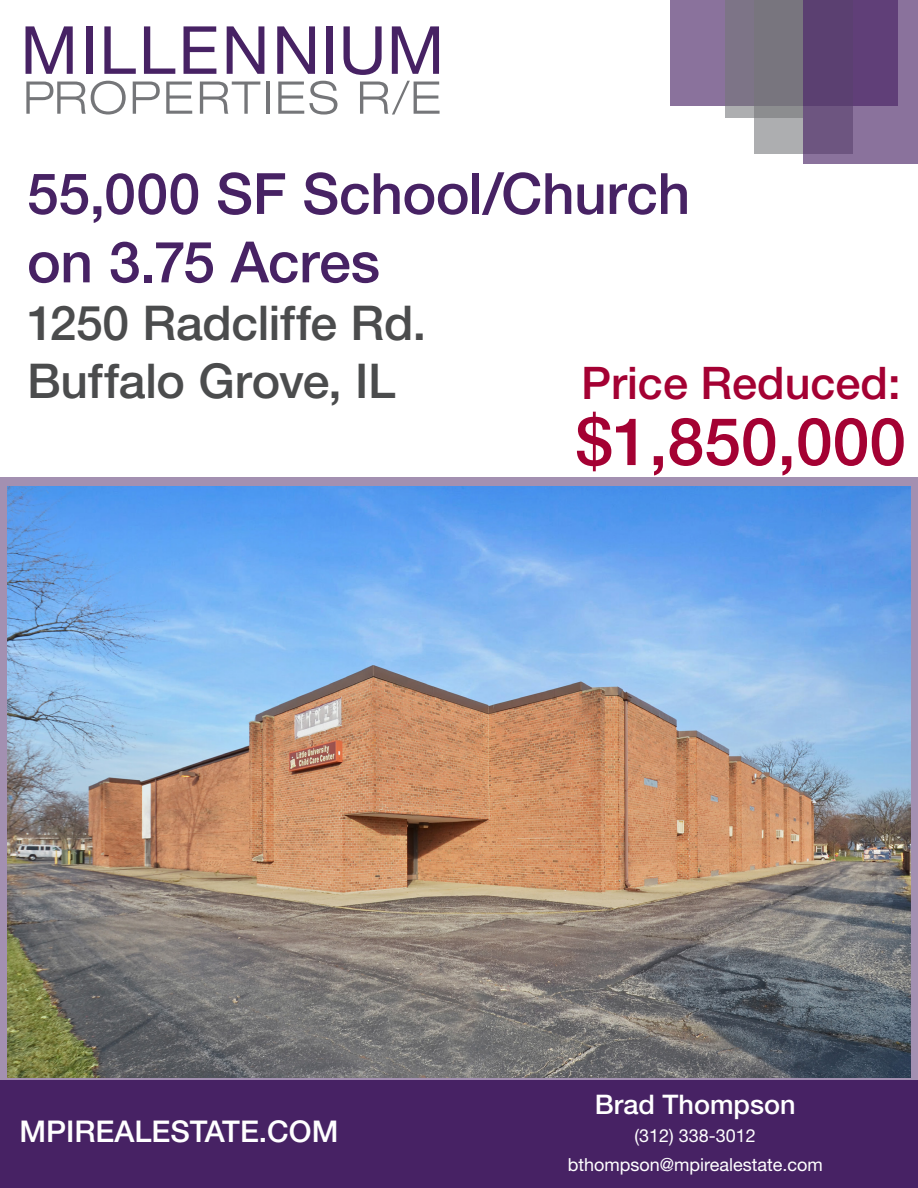
<style>
.page{position:relative;width:918px;height:1188px;background:#fff}
.page>*{position:absolute;margin:0;border:0;box-sizing:border-box;transform-origin:0 0}
.t1{font:500 66px "Helvetica Neue LT Std";color:#a40133}
.t2{font:500 57px/68.4px "Helvetica Neue LT Std";letter-spacing:-.005em;color:#472264}
.t3{font:500 48px "Helvetica Neue LT Std";letter-spacing:-.005em;color:#4b4c4d}
.t4{font:500 45px "Helvetica Neue LT Std";color:#a40133}
.t5{font:500 30px "Helvetica Neue LT Std";color:#fff}
.t6{font:500 27px "Helvetica Neue LT Std";color:#fff}
.t7{font:18px "Helvetica Neue LT Std";color:#fff}
</style>
<div class="page">
<div style="left:0;top:477px;width:918px;height:603px;background:#a390b1"></div>
<svg style="left:26px;top:81px;width:100px;height:34px"></svg>
<svg style="left:133px;top:82px;width:27px;height:32px"></svg>
<svg style="left:166px;top:82px;width:26px;height:32px"></svg>
<svg style="left:200px;top:82px;width:60px;height:32px"></svg>
<hr style="left:266px;top:82px;width:4px;height:32px;background:#757679">
<svg style="left:278px;top:81px;width:59px;height:34px"></svg>
<svg style="left:360px;top:81px;width:80px;height:34px"></svg>
<svg style="left:26px;top:26px;width:47px;height:48px"></svg>
<div style="left:86px;top:26px;width:6px;height:48px;background:#472264"></div>
<svg style="left:104px;top:26px;width:32px;height:48px"></svg>
<svg style="left:144px;top:26px;width:31px;height:48px"></svg>
<svg style="left:184px;top:26px;width:32px;height:48px"></svg>
<svg style="left:227px;top:26px;width:37px;height:48px"></svg>
<svg style="left:277px;top:26px;width:38px;height:48px"></svg>
<div style="left:327px;top:26px;width:6px;height:48px;background:#472264"></div>
<svg style="left:344px;top:26px;width:38px;height:49px"></svg>
<svg style="left:392px;top:26px;width:47px;height:48px"></svg>
<div style="left:0;top:1080px;width:918px;height:108px;background:#472264"></div>
<img style="left:8px;top:486px;width:902px;height:592px">
<div style="left:670px;top:0;width:228px;height:105px;background:#8a729c"></div>
<svg style="left:754px;top:0;width:50px;height:154px;background:#a6a5ab"></svg>
<div style="left:725px;top:0;width:78px;height:118px;background:#757679"></div>
<svg style="left:804px;top:0;width:114px;height:164px;background:#6e5383"></svg>
<p class="t2" style="left:27px;top:159px;width:665px">55,000 SF School/Church on 3.75 Acres</p>
<p class="t3" style="left:27px;top:294px;width:401px">1250 Radcliffe Rd.</p>
<p class="t3" style="left:27px;top:352px;width:370px">Buffalo Grove, IL</p>
<p class="t1" style="left:576px;top:402px;width:332px">$1,850,000</p>
<p class="t4" style="left:581px;top:356px;width:321px">Price Reduced:</p>
<p class="t5" style="left:19px;top:1113px;width:321px">MPIREALESTATE.COM</p>
<p class="t6" style="left:595px;top:1088px;width:202px">Brad Thompson</p>
<p class="t7" style="left:635px;top:1125px;width:123px">(312) 338-3012</p>
<p class="t7" style="left:568px;top:1154px;width:257px">bthompson@mpirealestate.com</p>
</div>
